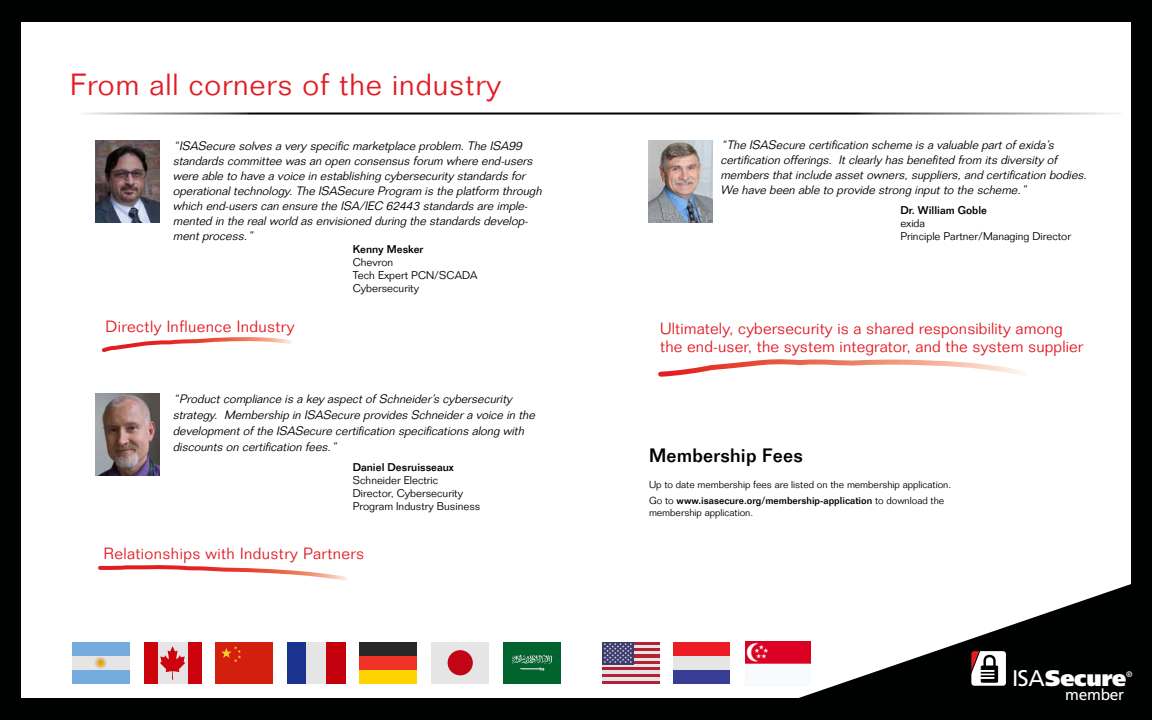
<style>
.page{position:relative;width:1152px;height:720px;background:#000101}
.page>*{position:absolute;margin:0;border:0;box-sizing:border-box;transform-origin:0 0}
.t1{font:300 30px "Folio";letter-spacing:.03em;color:#e31b23}
.t2{font:900 22.4px "Frutiger";letter-spacing:-.01em;color:#fff}
.t3{font:500 19px "Folio";letter-spacing:.01em;color:#000}
.t4{font:300 16px/18px "Folio";letter-spacing:.01em;color:#e31b23}
.t5{font:15.6px "Frutiger";letter-spacing:-.02em;color:#fff}
.t6{font:italic 300 12px/15px "Folio";color:#000}
.t7{font:300 11px/13px "Folio";color:#000}
.t8{font:500 11px "Folio";color:#000}
.t9{font:300 10px/16.5px "Folio";color:#000}
.t10{font:8.1px "Frutiger";color:#fff}
.s1{font-weight:500}
.s2{font-weight:400;font-size:22.6px}
</style>
<div class="page">
<div style="left:21px;top:22px;width:1110px;height:676px;background:#fff"></div>
<img style="left:96px;top:140px;width:64px;height:83px">
<img style="left:648px;top:140px;width:64px;height:83px">
<img style="left:96px;top:393px;width:64px;height:83px">
<svg style="left:101px;top:337px;width:191px;height:15px"></svg>
<svg style="left:98px;top:565px;width:249px;height:16px"></svg>
<svg style="left:658px;top:359px;width:367px;height:18px"></svg>
<svg style="left:735px;top:581px;width:406px;height:139px;fill:#000101"></svg>
<svg style="left:970px;top:650px;width:36px;height:36px"></svg>
<div style="left:432px;top:642px;width:57px;height:41px;background:#e5e5e5"></div>
<div style="left:448px;top:650px;width:25px;height:25px;background:#c10517;border-radius:50%"></div>
<div style="left:216px;top:642px;width:57px;height:41px;background:#d31f0d"></div>
<svg style="left:221px;top:646px;width:20px;height:16px"></svg>
<div style="left:72px;top:642px;width:57px;height:14px;background:#74acdf"></div>
<div style="left:72px;top:656px;width:57px;height:14px;background:#e5e5e5"></div>
<div style="left:72px;top:670px;width:57px;height:13px;background:#74acdf"></div>
<svg style="left:95px;top:657px;width:11px;height:12px"></svg>
<div style="left:503px;top:642px;width:58px;height:41px;background:#01632d"></div>
<svg style="left:512px;top:655px;width:40px;height:16px"></svg>
<div style="left:288px;top:642px;width:19px;height:41px;background:#1a338f"></div>
<div style="left:307px;top:642px;width:19px;height:41px;background:#e5e5e5"></div>
<div style="left:326px;top:642px;width:19px;height:41px;background:#c4000c"></div>
<div style="left:144px;top:642px;width:57px;height:41px;background:#cc020d"></div>
<div style="left:158px;top:642px;width:29px;height:41px;background:#e5e5e5"></div>
<svg style="left:160px;top:646px;width:25px;height:34px"></svg>
<div style="left:360px;top:642px;width:57px;height:14px;background:#282828"></div>
<div style="left:360px;top:656px;width:57px;height:14px;background:#ee3226"></div>
<div style="left:360px;top:670px;width:57px;height:13px;background:#ffd302"></div>
<hr style="left:602px;top:642px;width:57px;height:3px;background:#b22234">
<hr style="left:602px;top:645px;width:57px;height:3px;background:#e5e5e5">
<svg style="left:634px;top:648px;width:25px;height:4px"></svg>
<hr style="left:602px;top:652px;width:57px;height:3px;background:#e5e5e5">
<hr style="left:602px;top:655px;width:57px;height:3px;background:#b22234">
<hr style="left:602px;top:658px;width:57px;height:3px;background:#e5e5e5">
<hr style="left:602px;top:661px;width:57px;height:3px;background:#b22234">
<svg style="left:602px;top:664px;width:57px;height:4px"></svg>
<hr style="left:602px;top:668px;width:57px;height:3px;background:#b22234">
<hr style="left:602px;top:680px;width:57px;height:3px;background:#b22234">
<hr style="left:602px;top:671px;width:57px;height:3px;background:#e5e5e5">
<hr style="left:602px;top:674px;width:57px;height:3px;background:#b22234">
<hr style="left:602px;top:677px;width:57px;height:3px;background:#e5e5e5">
<div style="left:602px;top:642px;width:32px;height:22px;background:#3c3b6e"></div>
<svg style="left:604px;top:643px;width:28px;height:20px"></svg>
<div style="left:673px;top:642px;width:57px;height:14px;background:#ed1b24"></div>
<div style="left:673px;top:656px;width:57px;height:14px;background:#e5e5e5"></div>
<div style="left:673px;top:670px;width:57px;height:13px;background:#383c95"></div>
<img style="left:746px;top:642px;width:65px;height:43px">
<h1 class="t1" style="left:70px;top:66px;width:432px">From all corners of the industry</h1>
<p class="t6" style="left:173px;top:138px;width:373px">“ISASecure solves a very specific marketplace problem.The ISA99 standards committee was an open consensus forum where end-users were able to have a voice in establishing cybersecurity standards for operationaltechnology.The ISASecure Program is the platform through which end-users can ensure the ISA/IEC 62443 standards are imple&shy;mented in the realworld as envisioned during the standards develop&shy;mentprocess.”</p>
<p class="t8" style="left:353px;top:242px;width:72px">Kenny Mesker</p>
<p class="t7" style="left:353px;top:255px;width:126px">Chevron<br>Tech Expert PCN/SCADA<br>Cybersecurity</p>
<p class="t6" style="left:720px;top:138px;width:371px">“The ISASecure certification scheme is a valuable partofexida’s certification offerings. Itclearly has benefited from its diversity of members thatinclude assetowners,suppliers,and certification bodies.<br>We have been able to provide strong inputto the scheme.”</p>
<p class="t8" style="left:900px;top:204px;width:88px">Dr. William Goble</p>
<p class="t7" style="left:900px;top:217px;width:172px">exida<br>Principle Partner/Managing Director</p>
<h3 class="t4" style="left:106px;top:318px;width:190px">Directly Influence Industry</h3>
<h3 class="t4" style="left:660px;top:320px;width:425px">Ultimately, cybersecurity is a shared responsibility among the end-user, the system integrator, and the system supplier</h3>
<p class="t6" style="left:173px;top:391px;width:367px;line-height:16px">“Productcompliance is a key aspectofSchneider’s cybersecurity strategy. Membership in ISASecure provides Schneidera voice in the developmentofthe ISASecure certification specifications along with discounts on certification fees.”</p>
<p class="t8" style="left:353px;top:460px;width:103px">Daniel Desruisseaux</p>
<p class="t7" style="left:353px;top:473px;width:129px">Schneider Electric<br>Director, Cybersecurity<br>Program Industry Business</p>
<h3 class="t4" style="left:103px;top:545px;width:262px">Relationships with Industry Partners</h3>
<h3 class="t3" style="left:649px;top:444px;width:155px">Membership Fees</h3>
<p class="t9" style="left:649px;top:476px;width:304px">Up to date membership fees are listed on the membership application.<br>Go to <span class="s1">www.isasecure.org/membership-application</span> to download the</p>
<p class="t9" style="left:649px;top:505px;width:106px">membership application.</p>
<h2 class="t2" style="left:1012px;top:664px;width:116px"><span class="s2">ISA</span>Secure</h2>
<p class="t10" style="left:1126px;top:669px;width:8px">®</p>
<p class="t5" style="left:1065px;top:686px;width:61px">member</p>
</div>
